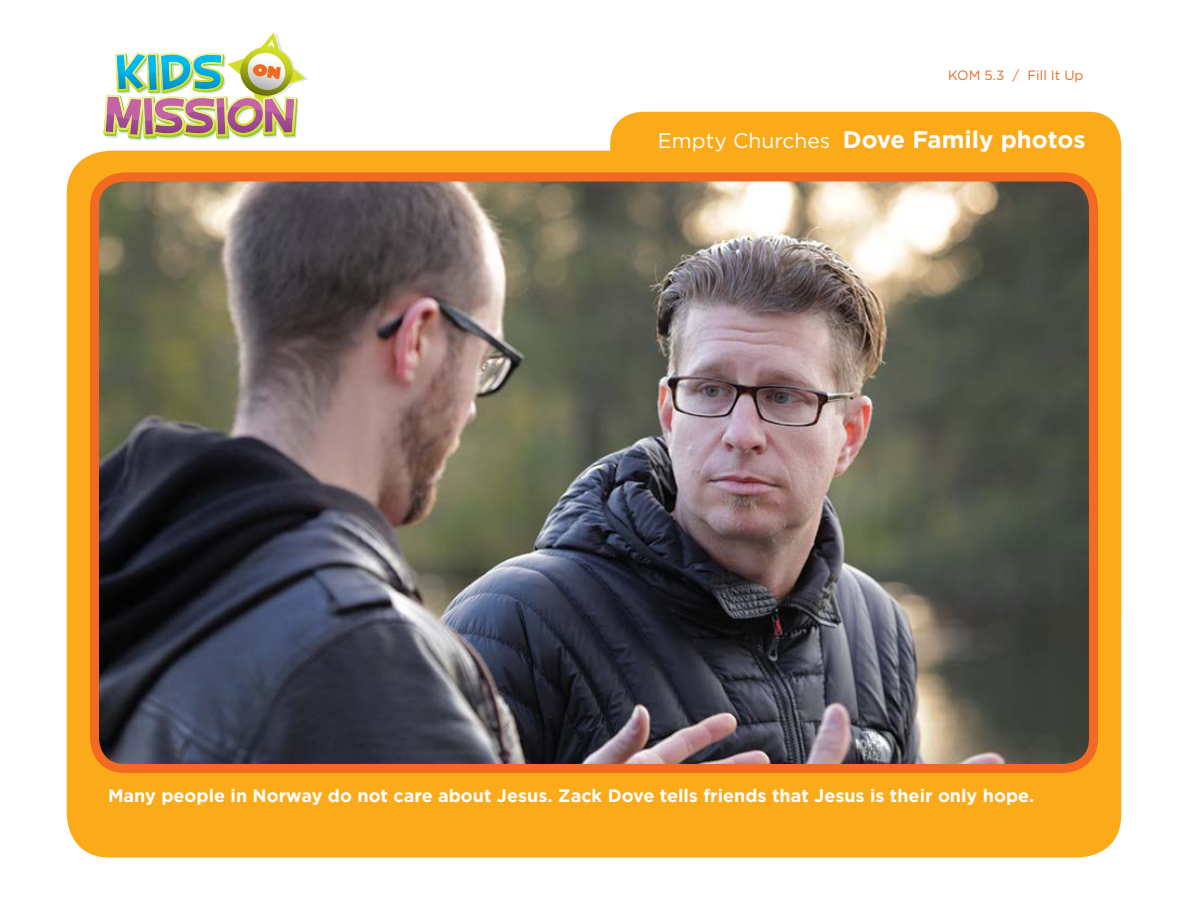
<style>
.page{position:relative;width:1188px;height:918px;background:#fff}
.page>*{position:absolute;margin:0;border:0;box-sizing:border-box;transform-origin:0 0}
.t1{font:700 24px "Gotham";color:#fff}
.t2{font:700 18px "Gotham";color:#fff}
.t3{font:13.5px "Gotham";color:#f26921}
.s1{font-weight:400;font-size:21px}
</style>
<div class="page">
<div style="left:611px;top:112px;width:509px;height:534px;background:#fbaa19;border-radius:32px"></div>
<div style="left:68px;top:152px;width:1052px;height:705px;background:#fbaa19;border-radius:42px"></div>
<img style="left:100px;top:182px;width:988px;height:581px">
<div style="left:90px;top:172px;width:1008px;height:601px;border:9px solid #f26921;border-radius:30px"></div>
<svg style="left:104px;top:32px;width:204px;height:109px"></svg>
<img style="left:259px;top:68px;width:22px;height:5px">
<p class="t3" style="left:948px;top:67px;width:137px">KOM 5.3 / Fill It Up</p>
<h1 class="t1" style="left:658px;top:123px;width:429px"><span class="s1">Empty Churches</span> Dove Family photos</h1>
<p class="t2" style="left:108px;top:784px;width:928px">Many people in Norway do not care about Jesus. Zack Dove tells friends that Jesus is their only hope.</p>
</div>
